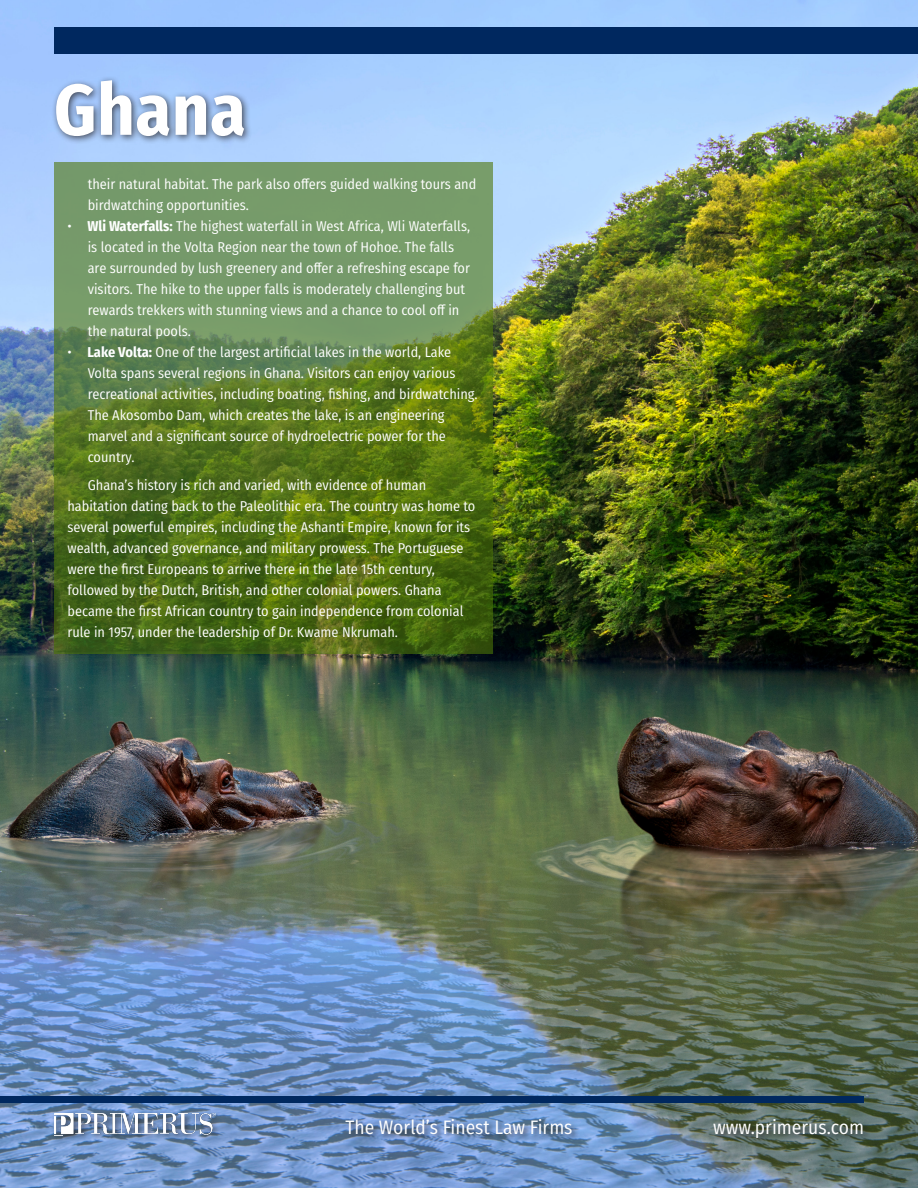
<style>
.page{position:relative;width:918px;height:1188px;background:#fff}
.page>*{position:absolute;margin:0;border:0;box-sizing:border-box;transform-origin:0 0}
.t1{font:700 72px "Fira Sans Condensed";letter-spacing:.01em;color:#fff}
.t2{font:19.5px "Fira Sans Condensed";color:#fff}
.Body{font:14.25px/21px "Fira Sans Condensed";color:#fff}
.s1{font-weight:700}
</style>
<div class="page">
<img style="left:0;top:0;width:918px;height:1188px">
<svg style="left:54px;top:162px;width:439px;height:491px;background:#5e7f38"></svg>
<div style="left:54px;top:27px;width:864px;height:27px;background:#00285f"></div>
<div style="left:0;top:1096px;width:864px;height:7px;background:#00285f"></div>
<div style="left:52px;top:76px;width:201px;height:69px;background:#231f20;opacity:.75"></div>
<div style="left:51px;top:1111px;width:172px;height:33px;background:#231f20;opacity:.75"></div>
<img style="left:54px;top:1114px;width:166px;height:21px">
<div style="left:344px;top:1117px;width:526px;height:28px;background:#231f20;opacity:.75"></div>
<p class="t1" style="left:54px;top:50px;width:193px">Ghana</p>
<p class="Body" style="left:88px;top:173px;width:390px">their natural habitat. The park also offers guided walking tours and birdwatching opportunities.</p>
<p class="Body" style="left:88px;top:215px;width:384px;text-indent:-20px">• <span class="s1">Wli Waterfalls:</span> The highest waterfall in West Africa, Wli Waterfalls, is located in the Volta Region near the town of Hohoe. The falls are surrounded by lush greenery and offer a refreshing escape for visitors. The hike to the upper falls is moderately challenging but rewards trekkers with stunning views and a chance to cool off in the natural pools.</p>
<p class="Body" style="left:88px;top:341px;width:391px;text-indent:-20px">• <span class="s1">Lake Volta:</span> One of the largest artificial lakes in the world, Lake Volta spans several regions in Ghana. Visitors can enjoy various recreational activities, including boating, fishing, and birdwatching.<br>The Akosombo Dam, which creates the lake, is an engineering marvel and a significant source of hydroelectric power for the country.</p>
<p class="Body" style="left:68px;top:474px;width:409px;text-indent:20px">Ghana’s history is rich and varied, with evidence of human habitation dating back to the Paleolithic era. The country was home to several powerful empires, including the Ashanti Empire, known for its wealth, advanced governance, and military prowess. The Portuguese were the first Europeans to arrive there in the late 15th century, followed by the Dutch, British, and other colonial powers. Ghana became the first African country to gain independence from colonial rule in 1957, under the leadership of Dr. Kwame Nkrumah.</p>
<p class="t2" style="left:345px;top:1113px;width:229px">The World’s Finest Law Firms</p>
<p class="t2" style="left:713px;top:1113px;width:152px">www.primerus.com</p>
</div>
